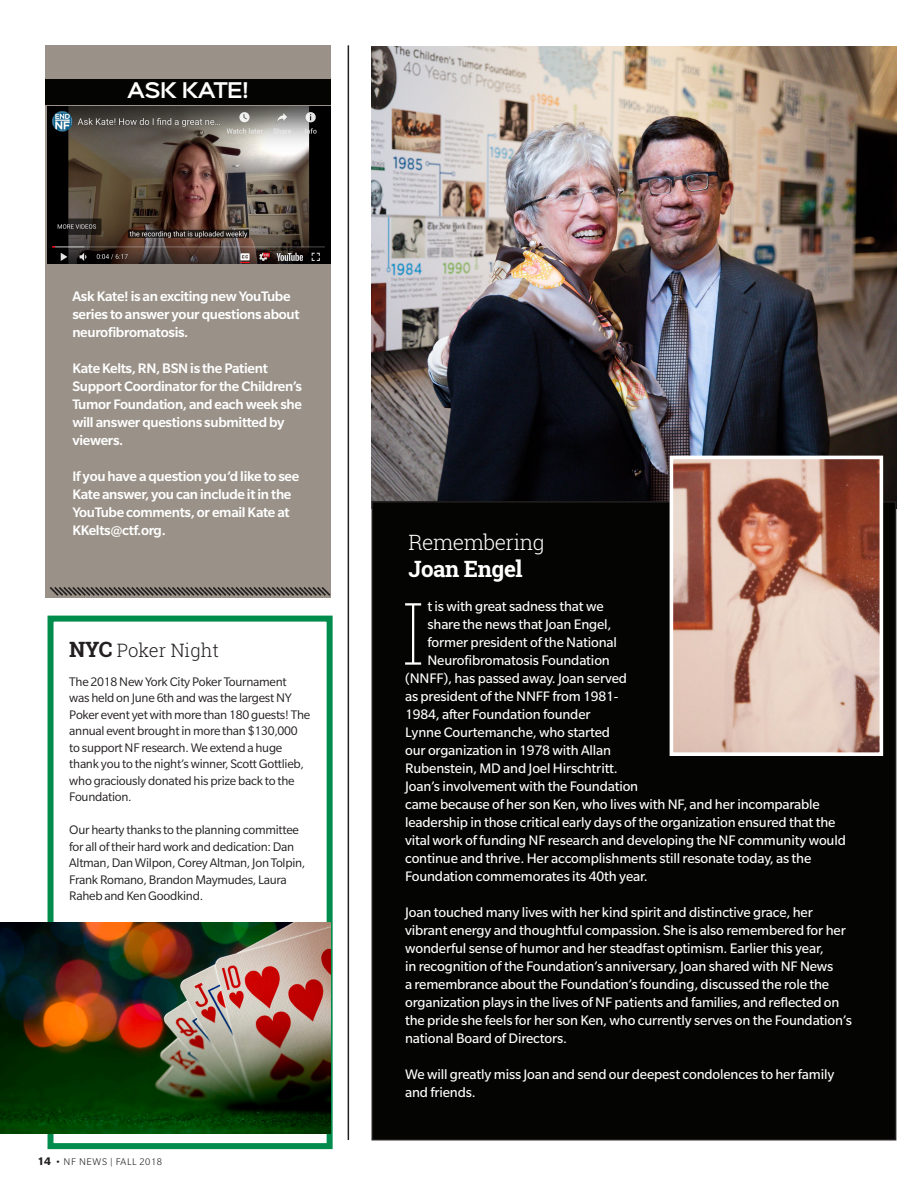
<style>
.page{position:relative;width:918px;height:1188px;background:#fff}
.page>*{position:absolute;margin:0;border:0;box-sizing:border-box;transform-origin:0 0}
.t1{font:100 86.4px "Roboto Slab";color:#fff}
.t2{font:700 22.5px "Roboto Slab";letter-spacing:-.02em;color:#fff}
.t3{font:300 21.15px "Roboto Slab";letter-spacing:-.02em;color:#fff}
.t4{font:600 19.5px "Sinkin Sans 600";letter-spacing:-.03em;color:#fff}
.t5{font:300 18.45px "Roboto Slab";color:#231f20}
.t6{font:15px/18px "Slate Pro";letter-spacing:-.01em;color:#fff}
.t7{font:500 15px/18px "Slate Pro";letter-spacing:-.02em;color:#fff}
.t8{font:13.5px/16.5px "Slate Pro";letter-spacing:-.02em;color:#231f20}
.t9{font:300 10.5px "Slate Pro";letter-spacing:.06em;color:#231f20}
.s1{font-weight:700;font-size:21.15px}
.s2{font-weight:700;font-size:12px}
</style>
<div class="page">
<div style="left:45px;top:45px;width:285px;height:553px;background:#9a9288"></div>
<img style="left:372px;top:47px;width:524px;height:454px">
<hr style="left:348px;top:45px;width:1px;height:1095px;background:#231f20">
<div style="left:48px;top:616px;width:285px;height:533px;background:#fff;border:6px solid #008c4c"></div>
<div style="left:372px;top:502px;width:524px;height:638px;background:#040503"></div>
<div style="left:45px;top:79px;width:285px;height:26px;background:#040503"></div>
<img style="left:675px;top:461px;width:203px;height:290px">
<div style="left:670px;top:456px;width:213px;height:300px;border:4px solid #fff"></div>
<img style="left:0;top:922px;width:330px;height:212px">
<img style="left:48px;top:107px;width:282px;height:157px">
<svg style="left:50px;top:585px;width:281px;height:13px"></svg>
<h3 class="t4" style="left:127px;top:73px;width:123px">ASK KATE!</h3>
<p class="t7" style="left:72px;top:287px;width:229px">Ask Kate! is an exciting new YouTube series to answer your questions about neurofibromatosis.</p>
<p class="t7" style="left:72px;top:359px;width:231px">Kate Kelts, RN, BSN is the Patient<br>Support Coordinator for the Children’s<br>Tumor Foundation, and each week she will answer questions submitted by viewers.</p>
<p class="t7" style="left:72px;top:467px;width:229px">If you have a question you’d like to see<br>Kate answer, you can include it in the<br>YouTube comments, or email Kate at<br>KKelts@ctf.org.</p>
<p class="t5" style="left:69px;top:638px;width:151px"><span class="s1">NYC</span> Poker Night</p>
<p class="t8" style="left:69px;top:673px;width:242px">The 2018 New York City Poker Tournament was held on June 6th and was the largest NY Poker event yet with more than 180 guests! The annual event brought in more than $130,000 to support NF research. We extend a huge thank you to the night’s winner, Scott Gottlieb, who graciously donated his prize back to the Foundation.</p>
<p class="t8" style="left:69px;top:822px;width:238px">Our hearty thanks to the planning committee for all of their hard work and dedication: Dan Altman, Dan Wilpon, Corey Altman, Jon Tolpin, Frank Romano, Brandon Maymudes, Laura Raheb and Ken Goodkind.</p>
<p class="t9" style="left:37px;top:1156px;width:126px"><span class="s2">14</span> • NF NEWS | FALL 2018</p>
<h3 class="t3" style="left:408px;top:528px;width:138px">Remembering</h3>
<h2 class="t2" style="left:408px;top:553px;width:116px">Joan Engel</h2>
<h1 class="t1" style="left:401px;top:574px;width:27px">I</h1>
<p class="t6" style="left:427px;top:597px;width:178px">t is with great sadness that we</p>
<p class="t6" style="left:427px;top:615px;width:186px">share the news that Joan Engel,</p>
<p class="t6" style="left:427px;top:633px;width:191px">former president of the National</p>
<p class="t6" style="left:427px;top:651px;width:184px">Neurofibromatosis Foundation</p>
<p class="t6" style="left:405px;top:669px;width:224px">(NNFF), has passed away. Joan served</p>
<p class="t6" style="left:405px;top:687px;width:215px">as president of the NNFF from 1981-</p>
<p class="t6" style="left:405px;top:705px;width:187px">1984, after Foundation founder</p>
<p class="t6" style="left:405px;top:723px;width:206px">Lynne Courtemanche, who started</p>
<p class="t6" style="left:405px;top:741px;width:207px">our organization in 1978 with Allan</p>
<p class="t6" style="left:405px;top:759px;width:214px">Rubenstein, MD and Joel Hirschtritt.</p>
<p class="t6" style="left:405px;top:777px;width:235px">Joan’s involvement with the Foundation</p>
<p class="t6" style="left:405px;top:795px;width:416px">came because of her son Ken, who lives with NF, and her incomparable</p>
<p class="t6" style="left:405px;top:813px;width:432px">leadership in those critical early days of the organization ensured that the</p>
<p class="t6" style="left:405px;top:831px;width:442px">vital work of funding NF research and developing the NF community would</p>
<p class="t6" style="left:405px;top:849px;width:408px">continue and thrive. Her accomplishments still resonate today, as the</p>
<p class="t6" style="left:405px;top:867px;width:244px">Foundation commemorates its 40th year.</p>
<p class="t6" style="left:405px;top:903px;width:448px">Joan touched many lives with her kind spirit and distinctive grace, her vibrant energy and thoughtful compassion. She is also remembered for her wonderful sense of humor and her steadfast optimism. Earlier this year,<br>in recognition of the Foundation’s anniversary, Joan shared with NF News<br>a remembrance about the Foundation’s founding, discussed the role the organization plays in the lives of NF patients and families, and reflected on the pride she feels for her son Ken, who currently serves on the Foundation’s national Board of Directors.</p>
<p class="t6" style="left:405px;top:1065px;width:431px">We will greatly miss Joan and send our deepest condolences to her family and friends.</p>
</div>
